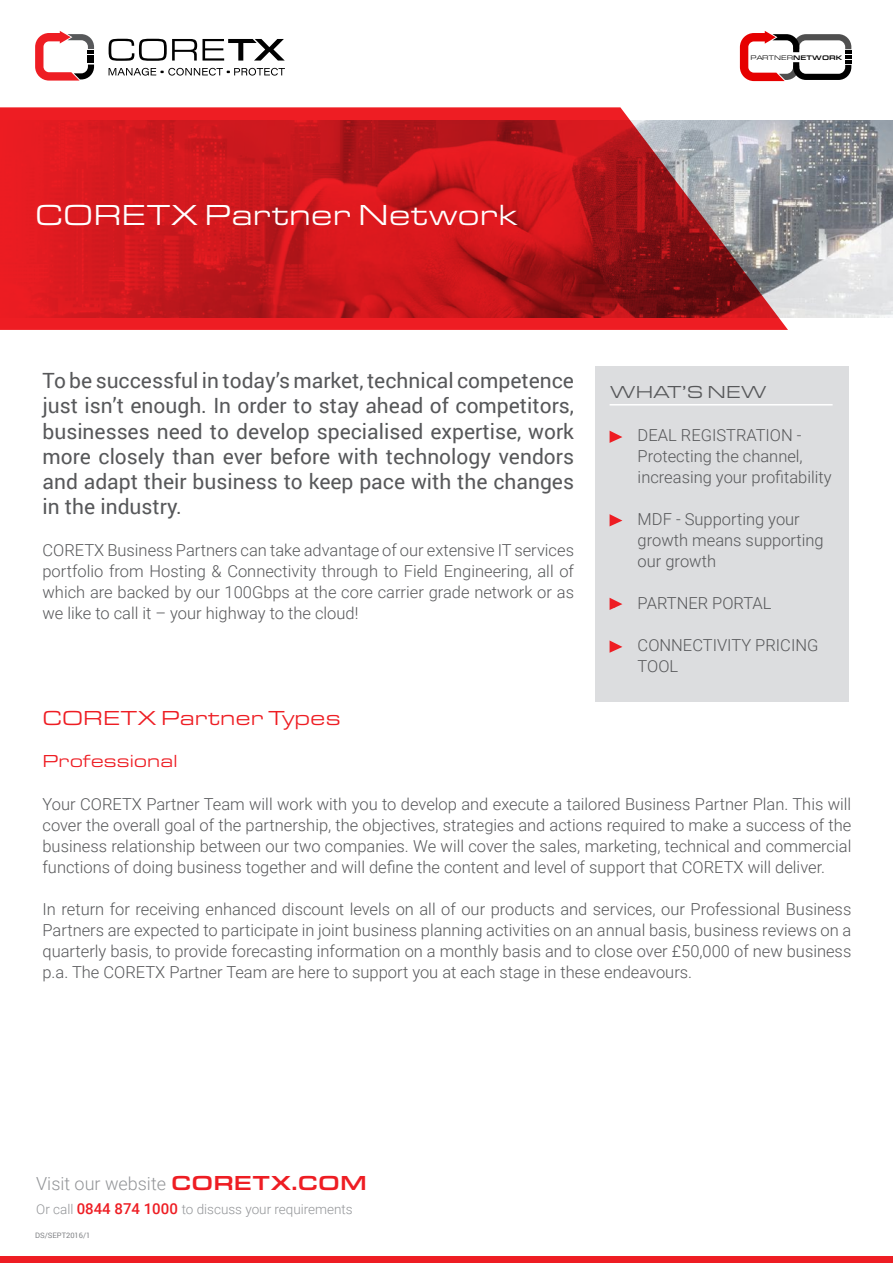
<style>
.page{position:relative;width:893px;height:1263px;background:#fff}
.page>*{position:absolute;margin:0;border:0;box-sizing:border-box;transform-origin:0 0}
.t1{font:30px "Eurostile Ext";color:#fff}
.t2{font:21px/25.2px "Roboto";color:#57585a;text-align:justify}
.t3{font:21px "Eurostile Ext";color:#ee1d23}
.t4{font:300 18px "Roboto";color:#939598}
.t5{font:18px "Eurostile Ext";color:#ee1d23}
.t6{font:18px "Eurostile Ext";letter-spacing:.03em;color:#57585a}
.t7{font:300 16.5px/21px "Roboto";color:#57585a;text-align:justify}
.t8{font:300 13.5px "Roboto";color:#939598}
.t9{font:7.5px "Roboto";color:#808285}
.t10{font:6.9px "Eurostile Ext";color:#000}
.s1{font-weight:500}
.s2{font-family:"Minion Pro";font-weight:400;font-size:18px;color:#231f20}
.s3{font-family:"Eurostile Ext";font-weight:500;font-size:21px;color:#ee1d23}
.s4{font-weight:500;font-size:15px;color:#ee1d23}
</style>
<div class="page">
<svg style="left:109px;top:39px;width:176px;height:22px"></svg>
<svg style="left:109px;top:68px;width:176px;height:8px"></svg>
<svg style="left:35px;top:31px;width:59px;height:50px"></svg>
<div style="left:0;top:1256px;width:893px;height:7px;background:#ee1d23"></div>
<img style="left:788px;top:120px;width:105px;height:197px">
<svg style="left:0;top:107px;width:788px;height:223px;background:#c5282d"></svg>
<div style="left:595px;top:366px;width:254px;height:336px;background:#dcdddf"></div>
<hr style="left:610px;top:404px;width:223px;height:1px;background:#fff">
<svg style="left:610px;top:431px;width:12px;height:12px"></svg>
<svg style="left:610px;top:514px;width:12px;height:12px"></svg>
<svg style="left:610px;top:598px;width:12px;height:12px"></svg>
<svg style="left:610px;top:640px;width:12px;height:13px"></svg>
<svg style="left:740px;top:31px;width:111px;height:50px"></svg>
<p class="t1" style="left:35px;top:195px;width:484px">CORETX Partner Network</p>
<p class="t10" style="left:751px;top:53px;width:93px">PARTNER<span class="s1">NETWORK</span></p>
<p class="t2" style="left:43px;top:367px;width:533px">To be successful in today’s market, technical competence just isn’t enough. In order to stay ahead of competitors, businesses need to develop specialised expertise, work more closely than ever before with technology vendors and adapt their business to keep pace with the changes in the industry.</p>
<p class="t7" style="left:43px;top:539px;width:533px">CORETX Business Partners can take advantage of our extensive IT services portfolio from Hosting &amp; Connectivity through to Field Engineering, all of which are backed by our 100Gbps at the core carrier grade network or as we like to call it – your highway to the cloud!</p>
<p class="t6" style="left:611px;top:380px;width:157px">WHAT’S NEW</p>
<p class="t7" style="left:638px;top:424px;width:196px;text-align:left;text-indent:-27px"><span class="s2">•</span> DEAL REGISTRATION -<br>Protecting the channel, increasing your profitability</p>
<p class="t7" style="left:638px;top:508px;width:188px;text-align:left;text-indent:-27px"><span class="s2">•</span> MDF - Supporting your growth means supporting our growth</p>
<p class="t7" style="left:611px;top:592px;width:162px"><span class="s2">•</span> PARTNER PORTAL</p>
<p class="t7" style="left:638px;top:634px;width:182px;text-indent:-27px"><span class="s2">•</span> CONNECTIVITY PRICING<br>TOOL</p>
<p class="t3" style="left:43px;top:704px;width:300px">CORETX Partner Types</p>
<p class="t5" style="left:43px;top:749px;width:136px">Professional</p>
<p class="t7" style="left:43px;top:793px;width:810px">Your CORETX Partner Team will work with you to develop and execute a tailored Business Partner Plan. This will cover the overall goal of the partnership, the objectives, strategies and actions required to make a success of the business relationship between our two companies. We will cover the sales, marketing, technical and commercial functions of doing business together and will define the content and level of support that CORETX will deliver.</p>
<p class="t7" style="left:43px;top:898px;width:810px">In return for receiving enhanced discount levels on all of our products and services, our Professional Business Partners are expected to participate in joint business planning activities on an annual basis, business reviews on a quarterly basis, to provide forecasting information on a monthly basis and to close over £50,000 of new business p.a. The CORETX Partner Team are here to support you at each stage in these endeavours.</p>
<p class="t4" style="left:36px;top:1171px;width:332px">Visit our website <span class="s3">CORETX.COM</span></p>
<p class="t8" style="left:36px;top:1200px;width:318px">Or call <span class="s4">0844 874 1000</span> to discuss your requirements</p>
<p class="t9" style="left:35px;top:1230px;width:57px">DS/SEPT2016/1</p>
</div>
